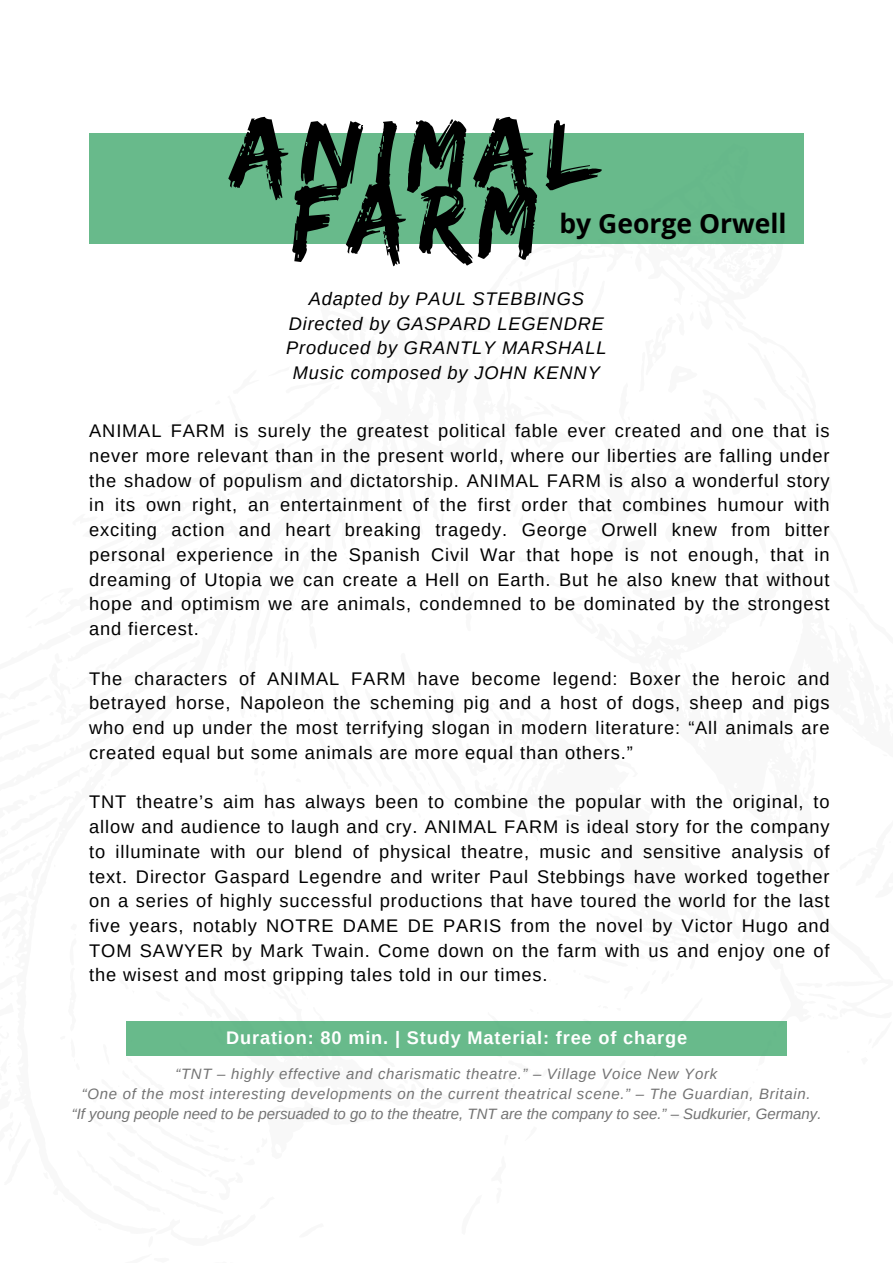
<style>
.page{position:relative;width:893px;height:1264px;background:#fff}
.page>*{position:absolute;margin:0;border:0;box-sizing:border-box;transform-origin:0 0}
.t1{font:100.35px "Edo";letter-spacing:.1em;color:#000}
.t2{font:700 26.55px "Open Sans";color:#000}
.t3{font:18.3px/24.8px "Arimo";letter-spacing:.045em;color:#000;text-align:justify}
.t4{font:italic 18.3px "Arimo";letter-spacing:.045em;color:#000}
.t5{font:700 18.15px "Arimo";letter-spacing:.045em;color:#fff}
.t6{font:italic 15px "Arimo";letter-spacing:.045em;color:#737373}
.t7{font:italic 15px "Arimo";color:#737373}
</style>
<div class="page">
<div style="left:89px;top:133px;width:714px;height:111px;background:#68ba8b"></div>
<div style="left:127px;top:1021px;width:659px;height:34px;background:#68ba8b"></div>
<p class="t1" style="left:232px;top:95px;width:367px">Animal</p>
<p class="t1" style="left:292px;top:161px;width:247px">farm</p>
<p class="t2" style="left:559px;top:204px;width:229px">by George Orwell</p>
<p class="t4" style="left:309px;top:288px;width:276px">Adapted by PAUL STEBBINGS</p>
<p class="t4" style="left:289px;top:313px;width:316px">Directed by GASPARD LEGENDRE</p>
<p class="t4" style="left:286px;top:338px;width:322px">Produced by GRANTLY MARSHALL</p>
<p class="t4" style="left:293px;top:362px;width:308px">Music composed by JOHN KENNY</p>
<p class="t3" style="left:89px;top:418px;width:741px">ANIMAL FARM is surely the greatest political fable ever created and one that is never more relevant than in the present world, where our liberties are falling under the shadow of populism and dictatorship. ANIMAL FARM is also a wonderful story in its own right, an entertainment of the first order that combines humour with exciting action and heart breaking tragedy. George Orwell knew from bitter personal experience in the Spanish Civil War that hope is not enough, that in dreaming of Utopia we can create a Hell on Earth. But he also knew that without hope and optimism we are animals, condemned to be dominated by the strongest and fiercest.</p>
<p class="t3" style="left:89px;top:666px;width:741px">The characters of ANIMAL FARM have become legend: Boxer the heroic and betrayed horse, Napoleon the scheming pig and a host of dogs, sheep and pigs who end up under the most terrifying slogan in modern literature: “All animals are created equal but some animals are more equal than others.”</p>
<p class="t3" style="left:89px;top:789px;width:741px">TNT theatre’s aim has always been to combine the popular with the original, to allow and audience to laugh and cry. ANIMAL FARM is ideal story for the company to illuminate with our blend of physical theatre, music and sensitive analysis of text. Director Gaspard Legendre and writer Paul Stebbings have worked together on a series of highly successful productions that have toured the world for the last five years, notably NOTRE DAME DE PARIS from the novel by Victor Hugo and TOM SAWYER by Mark Twain. Come down on the farm with us and enjoy one of the wisest and most gripping tales told in our times.</p>
<p class="t5" style="left:226px;top:1027px;width:462px">Duration: 80 min. | Study Material: free of charge</p>
<p class="t6" style="left:175px;top:1065px;width:543px">“TNT – highly effective and charismatic theatre.” – Village Voice New York</p>
<p class="t6" style="left:82px;top:1085px;width:730px">“One of the most interesting developments on the current theatrical scene.” – The Guardian, Britain.</p>
<p class="t7" style="left:72px;top:1105px;width:751px">“If young people need to be persuaded to go to the theatre, TNT are the company to see.” – Sudkurier, Germany.</p>
</div>
